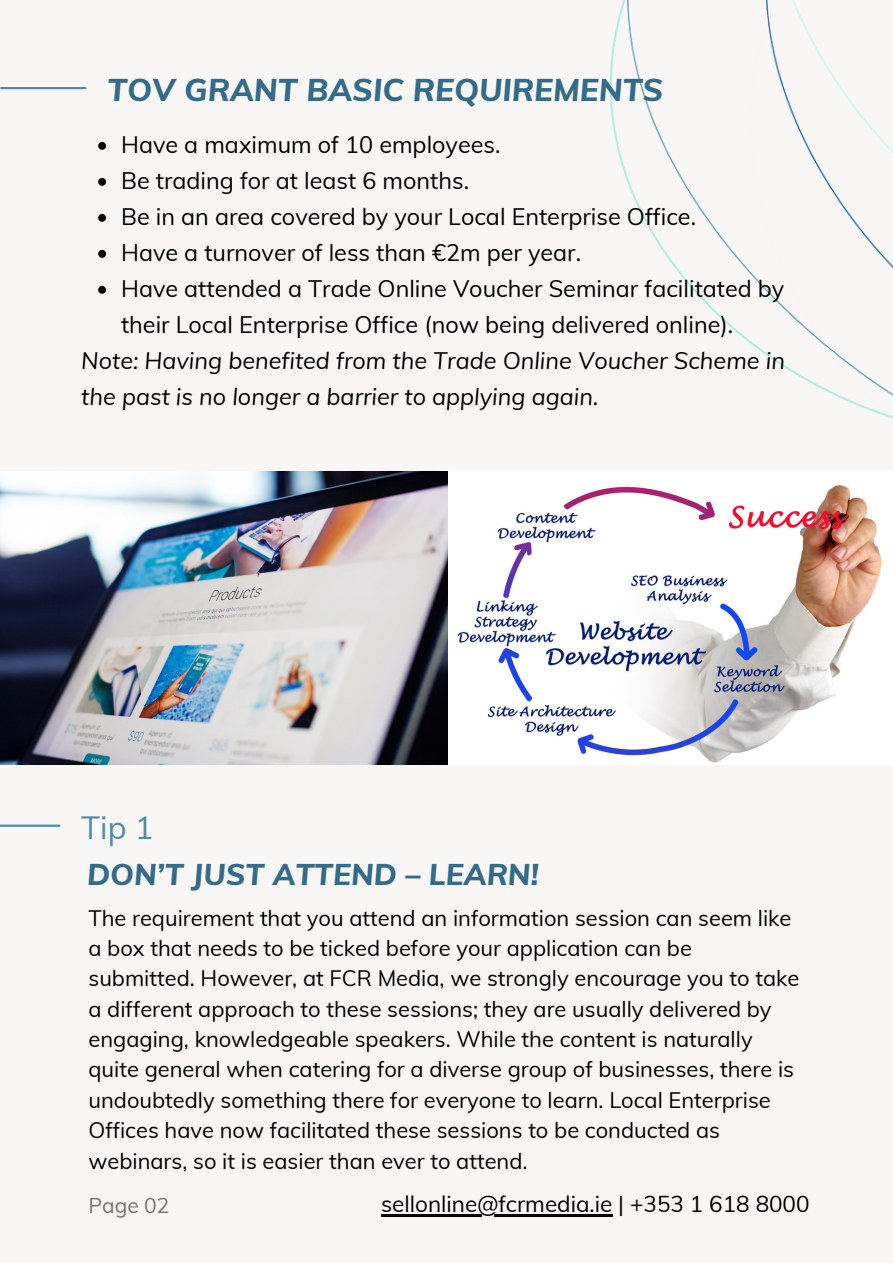
<style>
.page{position:relative;width:893px;height:1264px;background:#fff}
.page>*{position:absolute;margin:0;border:0;box-sizing:border-box;transform-origin:0 0}
.t1{font:italic 800 31.5px "Muli";color:#336b89}
.t2{font:31.5px "Muli";color:#518ba5}
.t3{font:italic 800 30px "Muli";color:#336b89}
.t4{font:23.4px/36px "Muli";color:#000}
.t5{font:italic 23.4px/36px "Muli";color:#000}
.t6{font:22.5px "Muli";color:#000}
.t7{font:21.9px/30.3px "Muli";color:#000}
.t8{font:21px "Muli";color:#737373}
</style>
<div class="page">
<div style="left:0;top:0;width:892px;height:1262px;background:#f8f7f6"></div>
<img style="left:610px;top:0;width:282px;height:418px">
<img style="left:447px;top:471px;width:435px;height:294px">
<img style="left:0;top:471px;width:447px;height:294px">
<hr style="left:0;top:824px;width:59px;height:2px;background:#518ba5">
<svg style="left:98px;top:142px;width:8px;height:8px"></svg>
<svg style="left:98px;top:178px;width:8px;height:8px"></svg>
<svg style="left:98px;top:214px;width:8px;height:8px"></svg>
<svg style="left:98px;top:250px;width:8px;height:8px"></svg>
<svg style="left:98px;top:286px;width:8px;height:8px"></svg>
<hr style="left:381px;top:1214px;width:231px;height:2px;background:#000">
<hr style="left:1px;top:87px;width:84px;height:2px;background:#518ba5">
<h1 class="t1" style="left:107px;top:69px;width:557px">TOV GRANT BASIC REQUIREMENTS</h1>
<p class="t4" style="left:121px;top:126px;width:664px">Have a maximum of 10 employees.<br>Be trading for at least 6 months.<br>Be in an area covered by your Local Enterprise Office.<br>Have a turnover of less than €2m per year.<br>Have attended a Trade Online Voucher Seminar facilitated by their Local Enterprise Office (now being delivered online).</p>
<p class="t5" style="left:81px;top:342px;width:705px">Note: Having benefited from the Trade Online Voucher Scheme in the past is no longer a barrier to applying again.</p>
<h1 class="t2" style="left:81px;top:807px;width:74px">Tip 1</h1>
<h2 class="t3" style="left:87px;top:855px;width:453px">DON’T JUST ATTEND – LEARN!</h2>
<p class="t7" style="left:88px;top:902px;width:712px">The requirement that you attend an information session can seem like a box that needs to be ticked before your application can be submitted. However, at FCR Media, we strongly encourage you to take a different approach to these sessions; they are usually delivered by engaging, knowledgeable speakers. While the content is naturally quite general when catering for a diverse group of businesses, there is undoubtedly something there for everyone to learn. Local Enterprise Offices have now facilitated these sessions to be conducted as webinars, so it is easier than ever to attend.</p>
<p class="t8" style="left:88px;top:1192px;width:82px">Page 02</p>
<p class="t6" style="left:381px;top:1189px;width:430px">sellonline@fcrmedia.ie | +353 1 618 8000</p>
</div>
